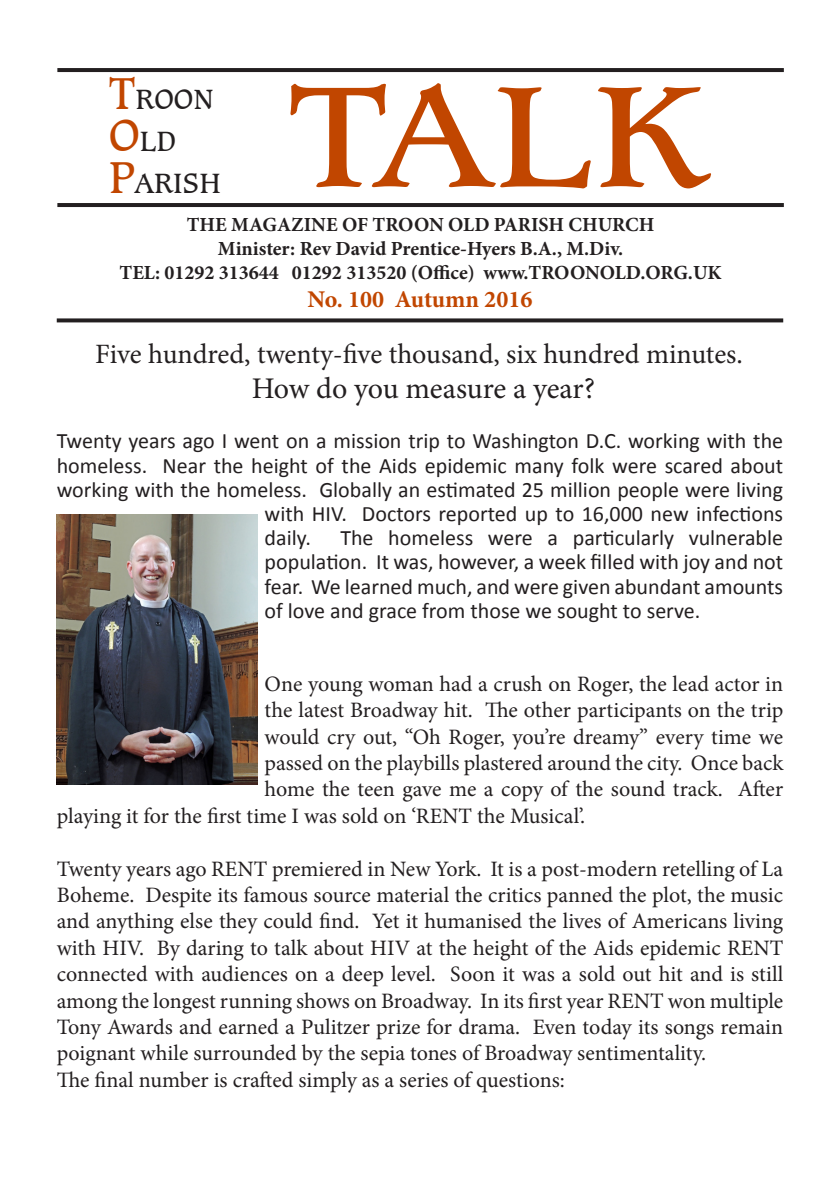
<style>
.page{position:relative;width:840px;height:1191px;background:#fff}
.page>*{position:absolute;margin:0;border:0;box-sizing:border-box;transform-origin:0 0}
.t1{font:152px "Caxton BT";color:#c14600;scale:1.2 1}
.t2{font:30px "Minion Pro";letter-spacing:-.005em;color:#231f20}
.t3{font:30px "Caxton BT";color:#231f20}
.t4{font:28px "Minion Pro";letter-spacing:-.005em;color:#231f20}
.t5{font:700 24px "Minion Pro";color:#c14600}
.t6{font:22px/26.4px "Minion Pro";color:#231f20;text-align:justify}
.t7{font:22px/24.2px "Calibri";color:#231f20;text-align:justify}
.t8{font:700 20px "Minion Pro";color:#231f20}
.s1{font-size:48px;color:#c14600}
</style>
<div class="page">
<svg style="left:286px;top:72px;width:428px;height:1px"></svg>
<hr style="left:57px;top:203px;width:726px;height:4px;background:#231f20">
<hr style="left:57px;top:68px;width:726px;height:4px;background:#231f20">
<svg style="left:57px;top:318px;width:725px;height:4px;background:#3a3738"></svg>
<img style="left:57px;top:514px;width:200px;height:271px">
<p class="t3" style="left:109px;top:81px;width:107px"><span class="s1">T</span>ROON</p>
<p class="t3" style="left:109px;top:123px;width:69px"><span class="s1">O</span>LD</p>
<p class="t3" style="left:109px;top:165px;width:113px"><span class="s1">P</span>ARISH</p>
<p class="t8" style="left:187px;top:210px;width:469px">THE MAGAZINE OF TROON OLD PARISH CHURCH</p>
<p class="t1" style="left:287px;top:41px;width:350px">TALK</p>
<p class="t8" style="left:218px;top:234px;width:406px">Minister: Rev David Prentice-Hyers B.A., M.Div.</p>
<p class="t8" style="left:119px;top:258px;width:603px">TEL: 01292 313644 01292 313520 (Office) www.TROONOLD.ORG.UK</p>
<p class="t5" style="left:307px;top:282px;width:226px">No. 100 Autumn 2016</p>
<p class="t4" style="left:95px;top:336px;width:649px">Five hundred, twenty-five thousand, six hundred minutes.</p>
<p class="t2" style="left:251px;top:368px;width:344px">How do you measure a year?</p>
<p class="t7" style="left:57px;top:428px;width:727px">Twenty years ago I went on a mission trip to Washington D.C. working with the</p>
<p class="t7" style="left:57px;top:452px;width:727px">homeless. Near the height of the Aids epidemic many folk were scared about</p>
<p class="t7" style="left:57px;top:476px;width:727px">working with the homeless. Globally an estimated 25 million people were living</p>
<p class="t7" style="left:264px;top:500px;width:520px">with HIV. Doctors reported up to 16,000 new infections</p>
<p class="t7" style="left:264px;top:525px;width:48px">daily.</p>
<p class="t7" style="left:264px;top:525px;width:520px;text-indent:76px">The homeless were a particularly vulnerable population. It was, however, a week filled with joy and not fear. We learned much, and were given abundant amounts of love and grace from those we sought to serve.</p>
<p class="t6" style="left:264px;top:670px;width:519px">One young woman had a crush on Roger, the lead actor in</p>
<p class="t6" style="left:264px;top:697px;width:520px">the latest Broadway hit. The other participants on the trip</p>
<p class="t6" style="left:264px;top:723px;width:520px">would cry out, “Oh Roger, you’re dreamy” every time we</p>
<p class="t6" style="left:264px;top:750px;width:520px">passed on the playbills plastered around the city. Once back</p>
<p class="t6" style="left:264px;top:776px;width:519px">home the teen gave me a copy of the sound track. After</p>
<p class="t6" style="left:57px;top:802px;width:529px">playing it for the first time I was sold on ‘RENT the Musical’.</p>
<p class="t6" style="left:57px;top:855px;width:727px">Twenty years ago RENT premiered in New York. It is a post-modern retelling of La Boheme. Despite its famous source material the critics panned the plot, the music and anything else they could find. Yet it humanised the lives of Americans living with HIV. By daring to talk about HIV at the height of the Aids epidemic RENT connected with audiences on a deep level. Soon it was a sold out hit and is still among the longest running shows on Broadway. In its first year RENT won multiple Tony Awards and earned a Pulitzer prize for drama. Even today its songs remain poignant while surrounded by the sepia tones of Broadway sentimentality.</p>
<p class="t6" style="left:57px;top:1066px;width:509px">The final number is crafted simply as a series of questions:</p>
</div>
